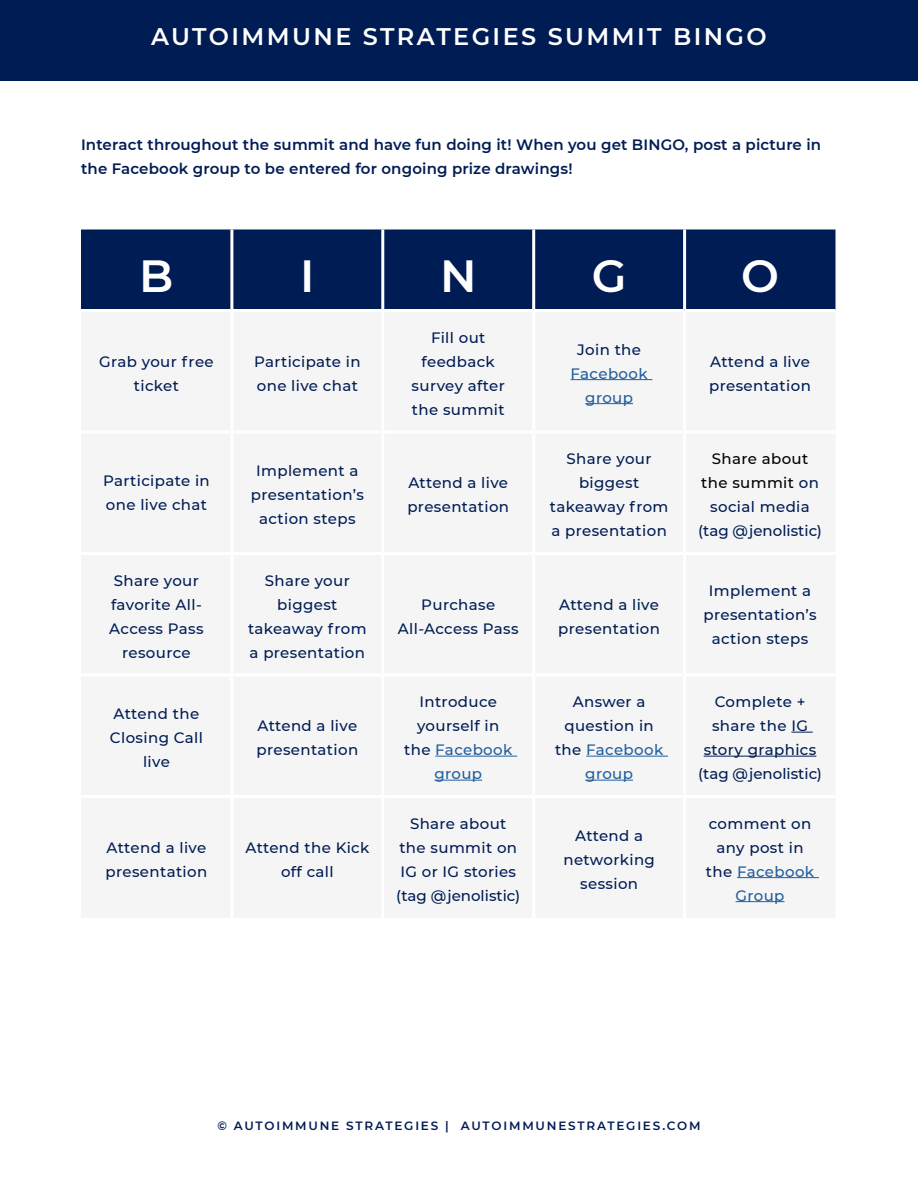
<style>
.page{position:relative;width:918px;height:1188px;background:#fff}
.page>*{position:absolute;margin:0;border:0;box-sizing:border-box;transform-origin:0 0}
.t1{font:600 45px "Montserrat";color:#fff}
.t2{font:600 24px "Montserrat";letter-spacing:.1em;color:#fff}
.t3{font:500 15px/24px "Montserrat";letter-spacing:.025em;color:#001c54;text-align:center}
.t4{font:600 15px/24px "Montserrat";letter-spacing:.01em;color:#001c54}
.t5{font:500 15px/24px "Montserrat";letter-spacing:.025em;color:#215e9e;text-align:center}
.t6{font:600 12px "Montserrat";letter-spacing:.15em;color:#001c54}
.s1{color:#000}
.s2{color:#215e9e}
</style>
<div class="page">
<div style="left:81px;top:230px;width:755px;height:80px;background:#001c54"></div>
<hr style="left:230px;top:230px;width:3px;height:79px;background:#fff">
<hr style="left:381px;top:230px;width:3px;height:79px;background:#fff">
<hr style="left:532px;top:230px;width:3px;height:79px;background:#fff">
<hr style="left:683px;top:230px;width:3px;height:79px;background:#fff">
<hr style="left:81px;top:309px;width:151px;height:3px;background:#fff">
<hr style="left:232px;top:309px;width:151px;height:3px;background:#fff">
<hr style="left:383px;top:309px;width:151px;height:3px;background:#fff">
<hr style="left:534px;top:309px;width:151px;height:3px;background:#fff">
<hr style="left:685px;top:309px;width:150px;height:3px;background:#fff">
<hr style="left:571px;top:379px;width:81px;height:1px;background:#215e9e">
<hr style="left:585px;top:403px;width:48px;height:1px;background:#215e9e">
<hr style="left:435px;top:756px;width:82px;height:1px;background:#215e9e">
<hr style="left:434px;top:780px;width:48px;height:1px;background:#215e9e">
<hr style="left:586px;top:756px;width:82px;height:1px;background:#215e9e">
<hr style="left:585px;top:780px;width:48px;height:1px;background:#215e9e">
<svg style="left:791px;top:732px;width:22px;height:1px"></svg>
<hr style="left:704px;top:756px;width:112px;height:1px;background:#001c54">
<hr style="left:737px;top:877px;width:82px;height:1px;background:#215e9e">
<hr style="left:736px;top:901px;width:49px;height:1px;background:#215e9e">
<div style="left:0;top:0;width:918px;height:81px;background:#001c54"></div>
<h2 class="t2" style="left:151px;top:19px;width:617px">AUTOIMMUNE STRATEGIES SUMMIT BINGO</h2>
<p class="t4" style="left:81px;top:132px;width:742px">Interact throughout the summit and have fun doing it! When you get BINGO, post a picture in the Facebook group to be entered for ongoing prize drawings!</p>
<h1 class="t1" style="left:139px;top:244px;width:36px">B</h1>
<h1 class="t1" style="left:300px;top:244px;width:16px">I</h1>
<h1 class="t1" style="left:440px;top:244px;width:38px">N</h1>
<h1 class="t1" style="left:592px;top:244px;width:36px">G</h1>
<h1 class="t1" style="left:741px;top:244px;width:39px">O</h1>
<p class="t3" style="left:99px;top:349px;width:116px">Grab your free ticket</p>
<p class="t3" style="left:254px;top:349px;width:108px;text-align:left">Participate in one live chat</p>
<p class="t3" style="left:412px;top:325px;width:95px">Fill out feedback survey after the summit</p>
<p class="t3" style="left:103px;top:468px;width:108px;text-align:left">Participate in one live chat</p>
<p class="t3" style="left:251px;top:458px;width:115px">Implement a presentation’s action steps</p>
<p class="t3" style="left:407px;top:470px;width:103px;text-align:left">Attend a live presentation</p>
<p class="t3" style="left:577px;top:337px;width:65px">Join the</p>
<p class="t5" style="left:571px;top:361px;width:79px">Facebook group</p>
<p class="t3" style="left:709px;top:349px;width:103px;text-align:left">Attend a live presentation</p>
<p class="t3" style="left:550px;top:446px;width:120px">Share your biggest takeaway from a presentation</p>
<p class="t3" style="left:698px;top:446px;width:125px"><span class="s1">Share about the summit</span> on social media (tag @jenolistic)</p>
<p class="t3" style="left:109px;top:568px;width:96px">Share your favorite All-<br>Access Pass resource</p>
<p class="t3" style="left:248px;top:568px;width:120px">Share your biggest takeaway from a presentation</p>
<p class="t3" style="left:110px;top:701px;width:95px">Attend the<br>Closing Call live</p>
<p class="t3" style="left:257px;top:713px;width:103px;text-align:left">Attend a live presentation</p>
<p class="t3" style="left:106px;top:835px;width:103px;text-align:left">Attend a live presentation</p>
<p class="t3" style="left:245px;top:835px;width:125px">Attend the Kick off call</p>
<p class="t3" style="left:398px;top:592px;width:122px">Purchase<br>All-Access Pass</p>
<p class="t3" style="left:558px;top:592px;width:103px;text-align:left">Attend a live presentation</p>
<p class="t3" style="left:704px;top:578px;width:115px">Implement a presentation’s action steps</p>
<p class="t3" style="left:404px;top:689px;width:110px">Introduce yourself in the <span class="s2">Facebook group</span></p>
<p class="t3" style="left:555px;top:689px;width:110px">Answer a question in the <span class="s2">Facebook group</span></p>
<p class="t3" style="left:698px;top:689px;width:125px">Complete + share the IG story graphics (tag @jenolistic)</p>
<p class="t3" style="left:396px;top:811px;width:125px">Share about the summit on<br>IG or IG stories (tag @jenolistic)</p>
<p class="t3" style="left:563px;top:823px;width:93px">Attend a networking session</p>
<p class="t3" style="left:706px;top:811px;width:110px">comment on any post in the <span class="s2">Facebook<br>Group</span></p>
<p class="t6" style="left:217px;top:1117px;width:485px">© AUTOIMMUNE STRATEGIES | AUTOIMMUNESTRATEGIES.COM</p>
</div>
